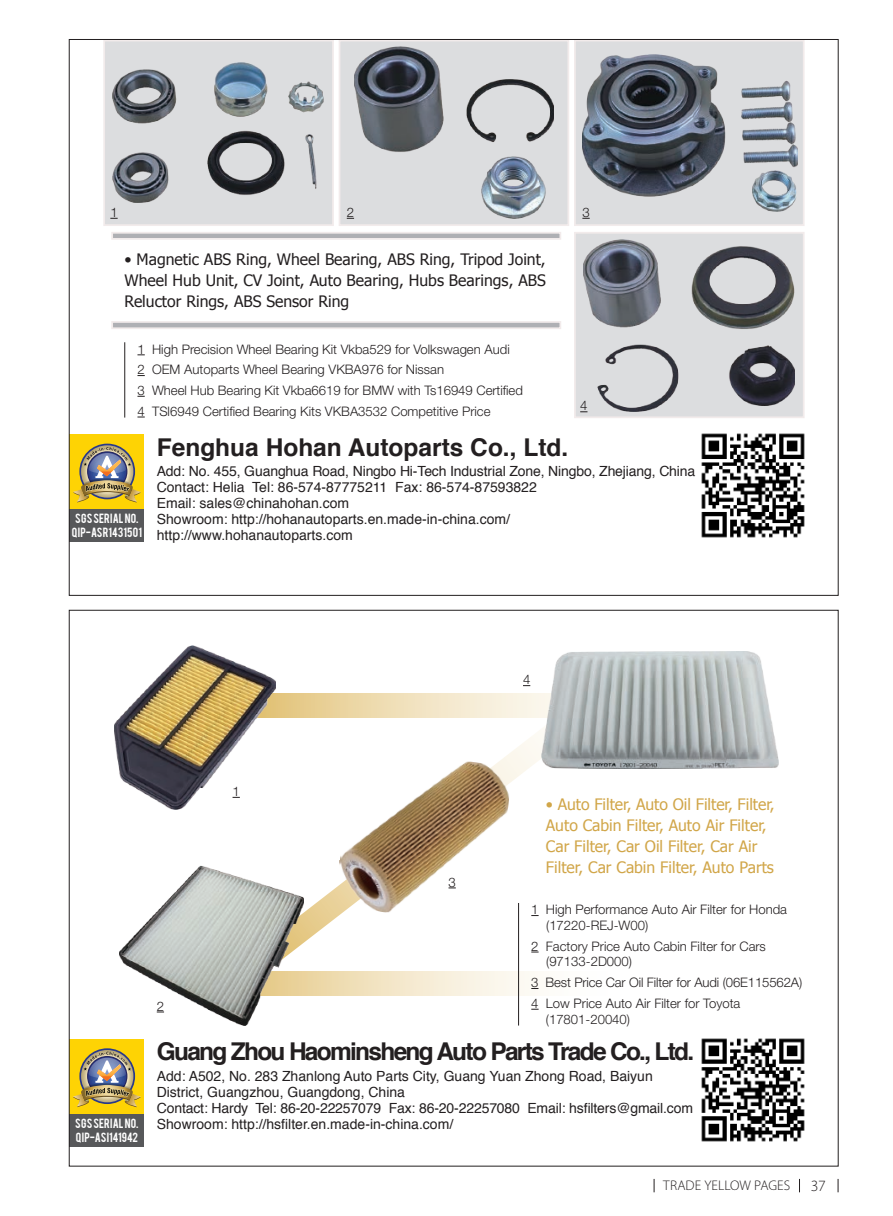
<style>
.page{position:relative;width:893px;height:1216px;background:#fff}
.page>*{position:absolute;margin:0;border:0;box-sizing:border-box;transform-origin:0 0}
.t1{font:700 24.5px "Helvetica";letter-spacing:-.07em;color:#231f20}
.t2{font:700 24.5px "Helvetica";color:#231f20}
.t3{font:15.75px/21px "Tahoma";color:#231f20;text-align:justify}
.t4{font:15.75px/21px "Tahoma";color:#d1a649}
.t5{font:300 15.75px "Myriad Pro";color:#231f20}
.t6{font:14px/15.8px "Helvetica";color:#231f20}
.t7{font:300 14px "Myriad Pro";letter-spacing:.005em;color:#231f20}
.t8{font:300 13.12px/20.7px "Helvetica Neue LT Pro";color:#231f20}
.t9{font:10.5px/14px "Bebas";letter-spacing:.02em;color:#fff;text-align:center}
</style>
<div class="page">
<svg style="left:111px;top:232px;width:450px;height:8px;background:#cecbcd"></svg>
<svg style="left:111px;top:321px;width:450px;height:8px;background:#cbc9cb"></svg>
<hr style="left:124px;top:342px;width:1px;height:75px;background:#231f20">
<div style="left:69px;top:434px;width:75px;height:75px;background:#fed304"></div>
<img style="left:73px;top:447px;width:68px;height:55px">
<div style="left:69px;top:509px;width:75px;height:32px;background:#57585a"></div>
<img style="left:701px;top:433px;width:104px;height:105px">
<div style="left:103px;top:40px;width:231px;height:186px;background:#dcdddf;border:2px solid #f2ebeb"></div>
<div style="left:339px;top:40px;width:230px;height:186px;background:#dcdddf;border:2px solid #f2ebeb"></div>
<div style="left:574px;top:40px;width:230px;height:186px;background:#dcdddf;border:2px solid #f2ebeb"></div>
<div style="left:574px;top:232px;width:230px;height:186px;background:#dcdddf;border:2px solid #f2ebeb"></div>
<img style="left:113px;top:63px;width:211px;height:140px">
<img style="left:354px;top:47px;width:200px;height:172px">
<img style="left:584px;top:239px;width:211px;height:172px">
<img style="left:582px;top:54px;width:216px;height:158px">
<svg style="left:275px;top:680px;width:393px;height:291px"></svg>
<svg style="left:303px;top:971px;width:236px;height:24px;background:#f4e9cf"></svg>
<div style="left:69px;top:1039px;width:75px;height:74px;background:#fed304"></div>
<img style="left:73px;top:1051px;width:68px;height:56px">
<div style="left:69px;top:1113px;width:75px;height:33px;background:#57585a"></div>
<img style="left:701px;top:1038px;width:104px;height:104px">
<img style="left:114px;top:645px;width:161px;height:164px">
<img style="left:334px;top:747px;width:179px;height:178px">
<img style="left:542px;top:651px;width:237px;height:117px">
<img style="left:119px;top:865px;width:184px;height:160px">
<hr style="left:518px;top:903px;width:1px;height:122px;background:#231f20">
<svg style="left:838px;top:1179px;width:1px;height:13px"></svg>
<svg style="left:799px;top:1178px;width:1px;height:14px"></svg>
<svg style="left:654px;top:1179px;width:1px;height:13px"></svg>
<p class="t8" style="left:110px;top:202px;width:9px">1</p>
<p class="t8" style="left:347px;top:202px;width:9px">2</p>
<p class="t8" style="left:582px;top:202px;width:9px">3</p>
<p class="t3" style="left:125px;top:248px;width:423px">• Magnetic ABS Ring, Wheel Bearing, ABS Ring, Tripod Joint, Wheel Hub Unit, CV Joint, Auto Bearing, Hubs Bearings, ABS Reluctor Rings, ABS Sensor Ring</p>
<p class="t8" style="left:137px;top:338px;width:387px">1 High Precision Wheel Bearing Kit Vkba529 for Volkswagen Audi<br>2 OEM Autoparts Wheel Bearing VKBA976 for Nissan<br>3 Wheel Hub Bearing Kit Vkba6619 for BMW with Ts16949 Certified 4 TSl6949 Certified Bearing Kits VKBA3532 Competitive Price</p>
<p class="t8" style="left:580px;top:395px;width:9px">4</p>
<p class="t9" style="left:72px;top:510px;width:72px">SGS SERIAL NO.<br>QIP-ASR1431501</p>
<h1 class="t2" style="left:157px;top:427px;width:413px">Fenghua Hohan Autoparts Co., Ltd.</h1>
<p class="t6" style="left:157px;top:464px;width:540px">Add: No. 455, Guanghua Road, Ningbo Hi-Tech Industrial Zone, Ningbo, Zhejiang, China Contact: Helia Tel: 86-574-87775211 Fax: 86-574-87593822<br>Email: sales@chinahohan.com<br>Showroom: http://hohanautoparts.en.made-in-china.com/ http://www.hohanautoparts.com</p>
<p class="t8" style="left:523px;top:669px;width:9px">4</p>
<p class="t9" style="left:75px;top:1115px;width:65px;text-align:left">SGS SERIAL NO.<br>QIP-ASI141942</p>
<p class="t8" style="left:233px;top:780px;width:9px">1</p>
<p class="t8" style="left:157px;top:995px;width:9px">2</p>
<p class="t8" style="left:448px;top:871px;width:9px">3</p>
<p class="t4" style="left:546px;top:793px;width:230px">• Auto Filter, Auto Oil Filter, Filter, Auto Cabin Filter, Auto Air Filter, Car Filter, Car Oil Filter, Car Air Filter, Car Cabin Filter, Auto Parts</p>
<p class="t8" style="left:546px;top:901px;width:242px;line-height:15.8px;text-indent:-15px">1 High Performance Auto Air Filter for Honda (17220-REJ-W00)</p>
<p class="t8" style="left:546px;top:937px;width:221px;line-height:15.8px;text-indent:-15px">2 Factory Price Auto Cabin Filter for Cars (97133-2D000)</p>
<p class="t8" style="left:531px;top:971px;width:272px">3 Best Price Car Oil Filter for Audi (06E115562A)<br>4 Low Price Auto Air Filter for Toyota</p>
<p class="t8" style="left:546px;top:1008px;width:86px">(17801-20040)</p>
<h1 class="t1" style="left:157px;top:1031px;width:539px">Guang Zhou Haominsheng Auto Parts Trade Co., Ltd.</h1>
<p class="t6" style="left:157px;top:1068px;width:538px">Add: A502, No. 283 Zhanlong Auto Parts City, Guang Yuan Zhong Road, Baiyun District, Guangzhou, Guangdong, China<br>Contact: Hardy Tel: 86-20-22257079 Fax: 86-20-22257080 Email: hsfilters@gmail.com Showroom: http://hsfilter.en.made-in-china.com/</p>
<p class="t7" style="left:663px;top:1177px;width:129px">TRADE YELLOW PAGES</p>
<p class="t5" style="left:811px;top:1175px;width:16px">37</p>
</div>
